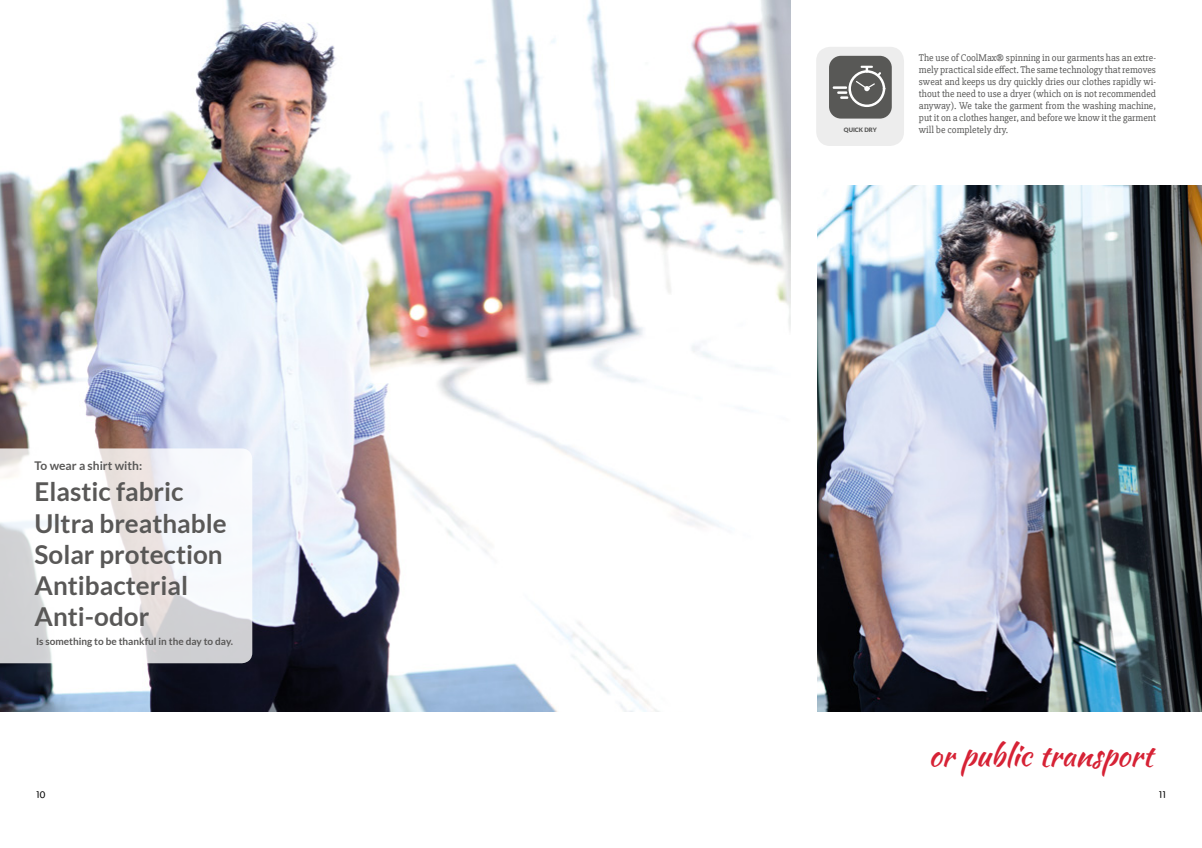
<style>
.page{position:relative;width:1202px;height:848px;background:#fff}
.page>*{position:absolute;margin:0;border:0;box-sizing:border-box;transform-origin:0 0}
.t1{font:30px "Kaushan Script";color:#d62235}
.t2{font:700 26px/31.2px "Lato";color:#595857}
.t3{font:700 12px "Lato";color:#595857}
.t4{font:12px "Slabo 27 px";color:#000}
.t5{font:10px/12px "Slabo 27 px";color:#575756;text-align:justify}
.t6{font:700 10px "Lato";color:#595857}
.t7{font:900 6px "Lato";color:#575756}
</style>
<div class="page">
<img style="left:0;top:0;width:791px;height:711px">
<img style="left:818px;top:186px;width:384px;height:525px">
<svg style="left:0;top:448px;width:252px;height:215px"></svg>
<div style="left:816px;top:47px;width:88px;height:99px;background:#ededed;border-radius:14px"></div>
<div style="left:829px;top:56px;width:63px;height:63px;background:#585856;border-radius:12px"></div>
<svg style="left:832px;top:66px;width:53px;height:41px"></svg>
<p class="t5" style="left:919px;top:52px;width:239px">The use of CoolMax® spinning in our garments has an extre&shy;mely practical side effect. The same technology that removes sweat and keeps us dry quickly dries our clothes rapidly wi&shy;thout the need to use a dryer (which on is not recommended anyway). We take the garment from the washing machine, put it on a clothes hanger, and before we know it the garment</p>
<p class="t3" style="left:35px;top:459px;width:109px">To wear a shirt with:</p>
<h2 class="t2" style="left:35px;top:476px;width:193px">Elastic fabric<br>Ultra breathable<br>Solar protection<br>Antibacterial<br>Anti-odor</h2>
<p class="t6" style="left:36px;top:635px;width:198px">Is something to be thankful in the day to day.</p>
<p class="t7" style="left:844px;top:126px;width:34px">QUICK DRY</p>
<p class="t5" style="left:919px;top:124px;width:91px">will be completely dry.</p>
<h1 class="t1" style="left:928px;top:733px;width:226px">or public transport</h1>
<p class="t4" style="left:36px;top:787px;width:11px">10</p>
<p class="t4" style="left:1159px;top:787px;width:9px">11</p>
</div>
